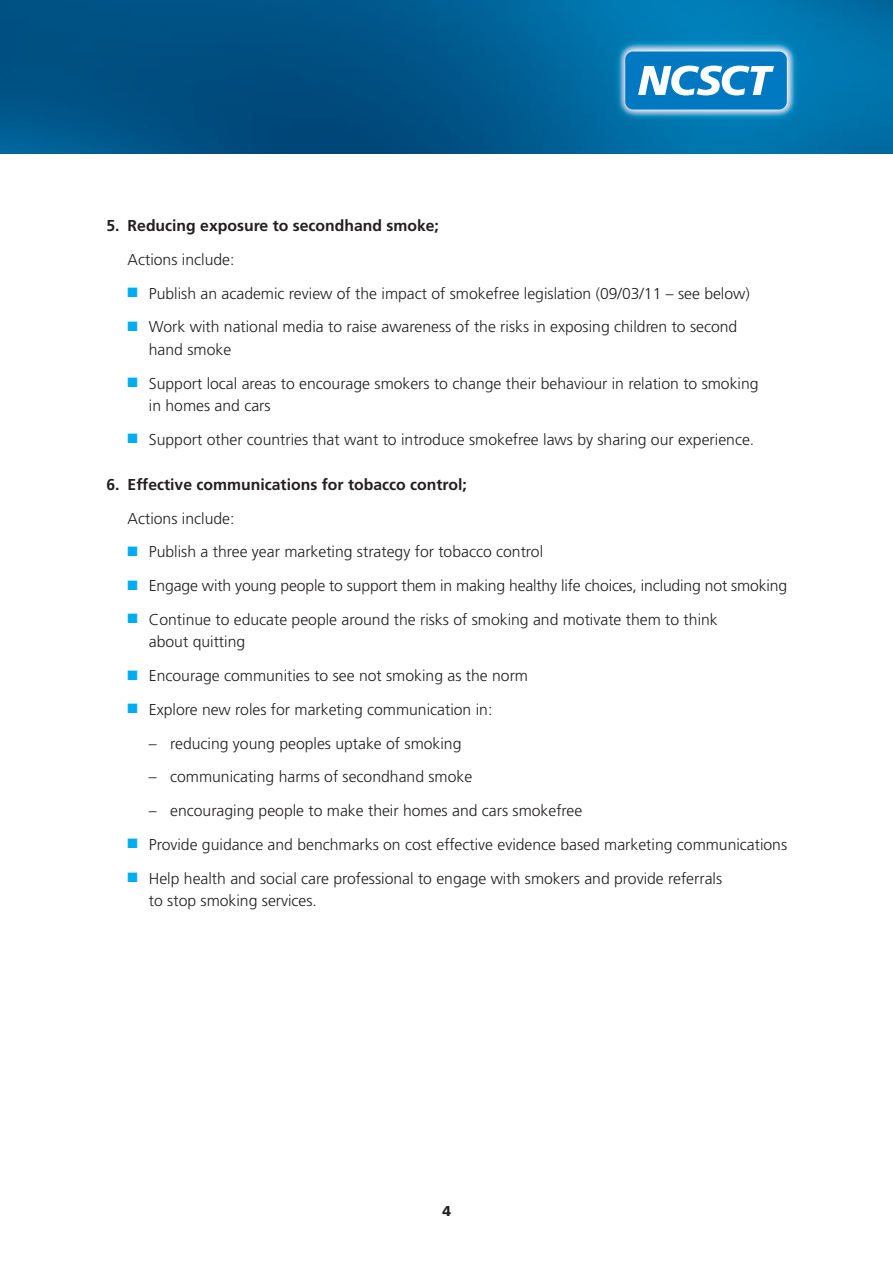
<style>
.page{position:relative;width:893px;height:1263px;background:#fff}
.page>*{position:absolute;margin:0;border:0;box-sizing:border-box;transform-origin:0 0}
.t1{font:300 15.75px/22.5px "Frutiger";color:#231f20}
.t2{font:700 15.75px "Frutiger";color:#231f20}
.t3{font:900 14.25px "Frutiger";color:#231f20}
.s1{color:#00aeef}
</style>
<div class="page">
<img style="left:0;top:0;width:892px;height:153px">
<div style="left:625px;top:52px;width:161px;height:58px;background:#0079c2;border-radius:8px"></div>
<svg style="left:638px;top:66px;width:136px;height:29px"></svg>
<p class="t2" style="left:106px;top:219px;width:334px">5. Reducing exposure to secondhand smoke;</p>
<p class="t1" style="left:128px;top:249px;width:108px">Actions include:</p>
<p class="t1" style="left:128px;top:283px;width:623px"><span class="s1">■</span> Publish an academic review of the impact of smokefree legislation (09/03/11 – see below)</p>
<p class="t1" style="left:149px;top:317px;width:590px;text-indent:-21px"><span class="s1">■</span> Work with national media to raise awareness of the risks in exposing children to second hand smoke</p>
<p class="t1" style="left:149px;top:373px;width:611px;text-indent:-21px"><span class="s1">■</span> Support local areas to encourage smokers to change their behaviour in relation to smoking in homes and cars</p>
<p class="t1" style="left:128px;top:429px;width:628px"><span class="s1">■</span> Support other countries that want to introduce smokefree laws by sharing our experience.</p>
<p class="t2" style="left:106px;top:478px;width:362px">6. Effective communications for tobacco control;</p>
<p class="t1" style="left:128px;top:508px;width:108px">Actions include:</p>
<p class="t1" style="left:128px;top:542px;width:417px"><span class="s1">■</span> Publish a three year marketing strategy for tobacco control</p>
<p class="t1" style="left:128px;top:576px;width:661px"><span class="s1">■</span> Engage with young people to support them in making healthy life choices, including not smoking</p>
<p class="t1" style="left:149px;top:609px;width:570px;text-indent:-21px"><span class="s1">■</span> Continue to educate people around the risks of smoking and motivate them to think about quitting</p>
<p class="t1" style="left:128px;top:666px;width:402px"><span class="s1">■</span> Encourage communities to see not smoking as the norm</p>
<p class="t1" style="left:128px;top:699px;width:366px"><span class="s1">■</span> Explore new roles for marketing communication in:</p>
<p class="t1" style="left:149px;top:733px;width:314px">– reducing young peoples uptake of smoking</p>
<p class="t1" style="left:149px;top:767px;width:325px">– communicating harms of secondhand smoke</p>
<p class="t1" style="left:149px;top:801px;width:435px">– encouraging people to make their homes and cars smokefree</p>
<p class="t1" style="left:128px;top:834px;width:661px"><span class="s1">■</span> Provide guidance and benchmarks on cost effective evidence based marketing communications</p>
<p class="t1" style="left:149px;top:868px;width:574px;text-indent:-21px"><span class="s1">■</span> Help health and social care professional to engage with smokers and provide referrals to stop smoking services.</p>
<p class="t3" style="left:442px;top:1206px;width:10px">4</p>
</div>
